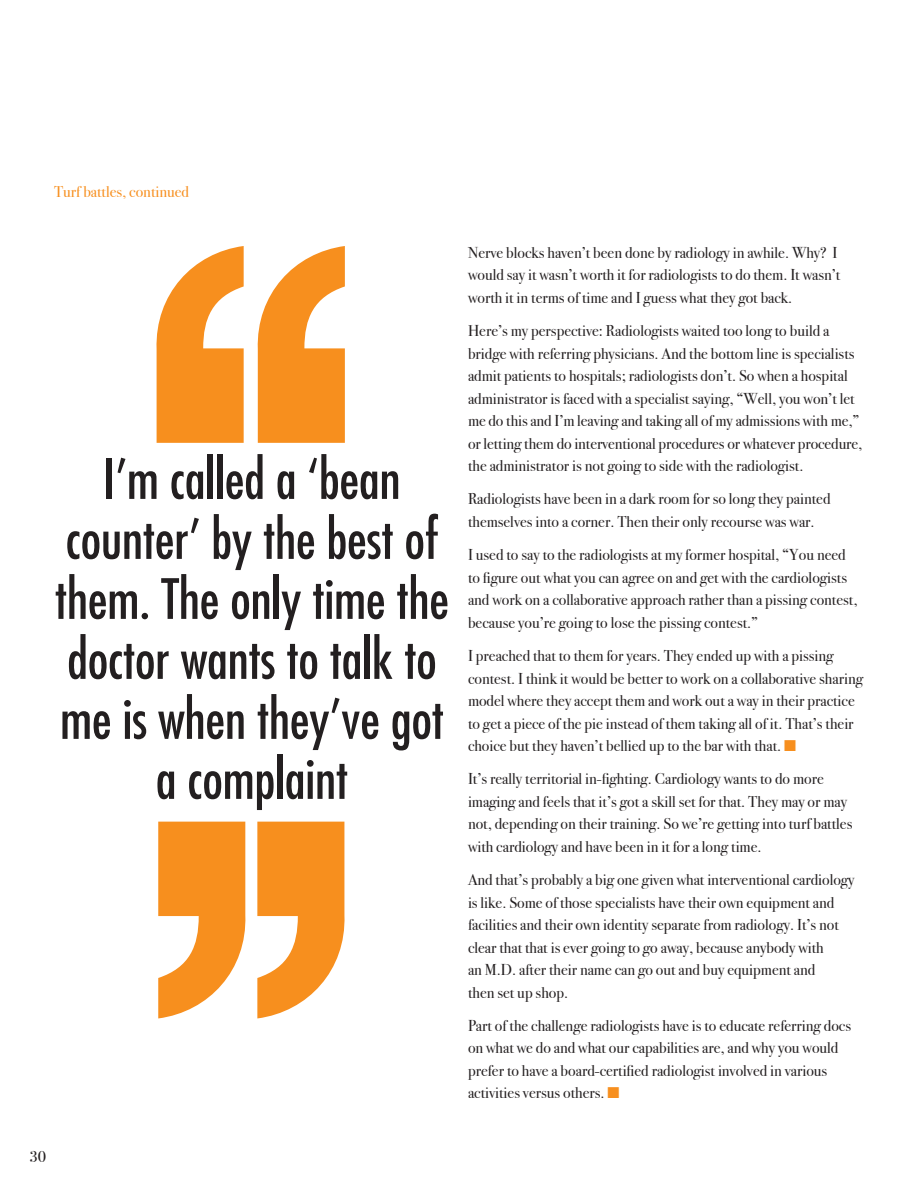
<style>
.page{position:relative;width:918px;height:1188px;background:#fff}
.page>*{position:absolute;margin:0;border:0;box-sizing:border-box;transform-origin:0 0}
.t1{font:condensed 54px/60px "Futura";color:#231f20;text-align:center}
.t2{font:15.75px/22.5px "Bodoni Svty Two ITCTT Book";color:#231f20}
.t3{font:15.75px "Bodoni Svty Two ITCTT Book";color:#f78f1e}
.s1{color:#f78f1e}
</style>
<div class="page">
<svg style="left:158px;top:822px;width:187px;height:196px"></svg>
<svg style="left:157px;top:246px;width:188px;height:197px"></svg>
<p class="t3" style="left:54px;top:179px;width:137px">Turf battles, continued</p>
<h1 class="t1" style="left:55px;top:448px;width:395px">I’m called a ‘bean counter’ by the best of them. The only time the doctor wants to talk to me is when they’ve got a complaint</h1>
<p class="t2" style="left:468px;top:239px;width:374px">Nerve blocks haven’t been done by radiology in awhile. Why? I would say it wasn’t worth it for radiologists to do them. It wasn’t worth it in terms of time and I guess what they got back.</p>
<p class="t2" style="left:468px;top:318px;width:396px">Here’s my perspective: Radiologists waited too long to build a bridge with referring physicians. And the bottom line is specialists admit patients to hospitals; radiologists don’t. So when a hospital administrator is faced with a specialist saying, “Well, you won’t let me do this and I’m leaving and taking all of my admissions with me,” or letting them do interventional procedures or whatever procedure, the administrator is not going to side with the radiologist.</p>
<p class="t2" style="left:468px;top:486px;width:364px">Radiologists have been in a dark room for so long they painted themselves into a corner. Then their only recourse was war.</p>
<p class="t2" style="left:468px;top:542px;width:391px">I used to say to the radiologists at my former hospital, “You need to figure out what you can agree on and get with the cardiologists and work on a collaborative approach rather than a pissing contest, because you’re going to lose the pissing contest.”</p>
<p class="t2" style="left:468px;top:643px;width:397px">I preached that to them for years. They ended up with a pissing contest. I think it would be better to work on a collaborative sharing model where they accept them and work out a way in their practice to get a piece of the pie instead of them taking all of it. That’s their choice but they haven’t bellied up to the bar with that. <span class="s1">■</span></p>
<p class="t2" style="left:468px;top:766px;width:386px">It’s really territorial in-fighting. Cardiology wants to do more imaging and feels that it’s got a skill set for that. They may or may not, depending on their training. So we’re getting into turf battles with cardiology and have been in it for a long time.</p>
<p class="t2" style="left:468px;top:867px;width:388px">And that’s probably a big one given what interventional cardiology is like. Some of those specialists have their own equipment and facilities and their own identity separate from radiology. It’s not clear that that is ever going to go away, because anybody with<br>an M.D. after their name can go out and buy equipment and<br>then set up shop.</p>
<p class="t2" style="left:468px;top:1013px;width:385px">Part of the challenge radiologists have is to educate referring docs on what we do and what our capabilities are, and why you would prefer to have a board-certified radiologist involved in various activities versus others. <span class="s1">■</span></p>
<p class="t2" style="left:29px;top:1144px;width:18px">30</p>
</div>
